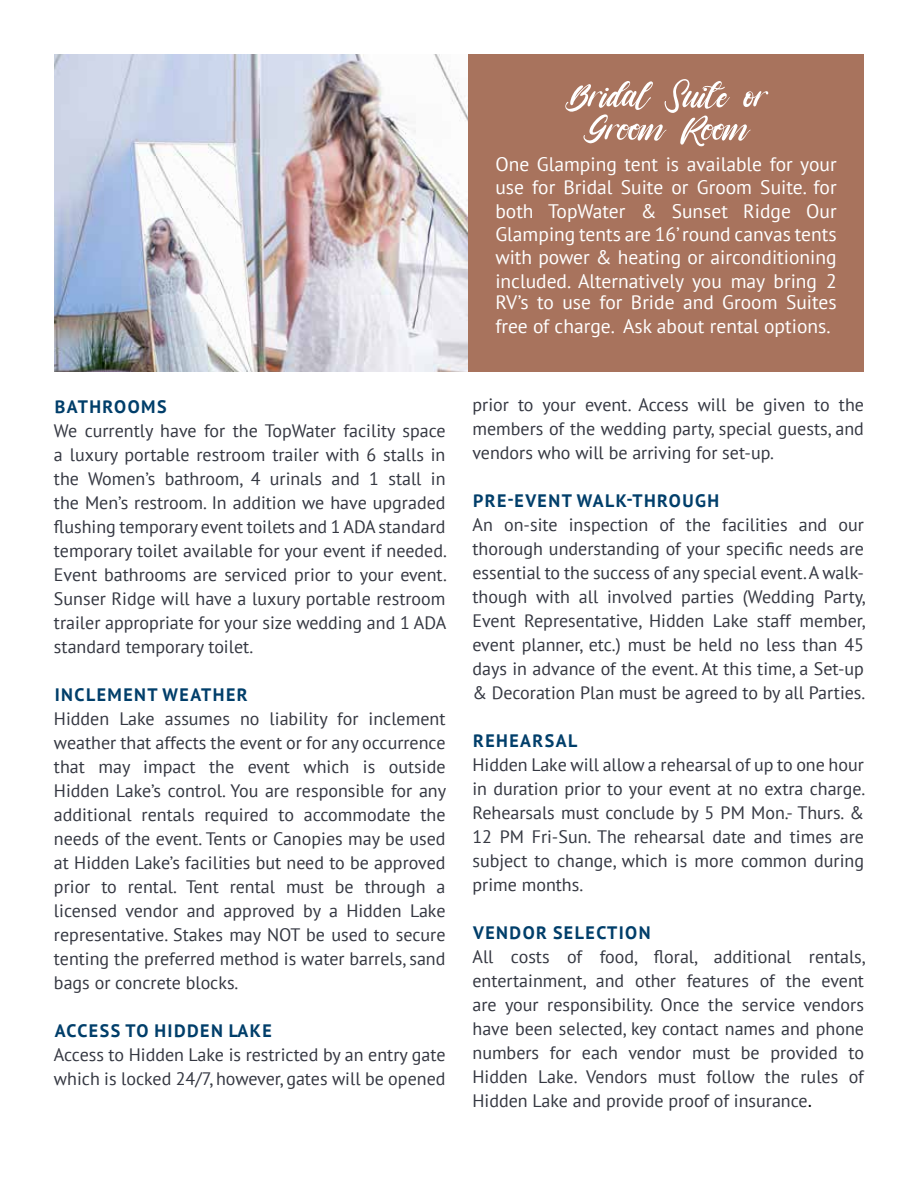
<style>
.page{position:relative;width:918px;height:1188px;background:#fff}
.page>*{position:absolute;margin:0;border:0;box-sizing:border-box;transform-origin:0 0}
.t1{font:51px "vagnotie";color:#fff}
.t2{font:19.5px/23.4px "PT Sans";color:#fff;text-align:justify}
.t3{font:18px/24px "PT Sans";color:#343741;text-align:justify}
.t4{font:700 18px "PT Sans";letter-spacing:.08em;color:#003e6a}
.s1{font-family:"Calibri";font-size:19.5px;color:#000}
</style>
<div class="page">
<img style="left:54px;top:54px;width:414px;height:318px">
<div style="left:468px;top:54px;width:396px;height:318px;background:#a8735d"></div>
<p class="t4" style="left:55px;top:395px;width:113px">BATHROOMS</p>
<p class="t3" style="left:54px;top:418px;width:394px">We currently have for the TopWater facility space a luxury portable restroom trailer with 6 stalls in the Women’s bathroom, 4 urinals and 1 stall in the Men’s restroom. In addition we have upgraded flushing temporary event toilets and 1 ADA standard temporary toilet available for your event if needed.<br>Event bathrooms are serviced prior to your event.<br>Sunser Ridge will have a luxury portable restroom trailer appropriate for your size wedding and 1 ADA standard temporary toilet.</p>
<p class="t4" style="left:55px;top:683px;width:195px">INCLEMENT WEATHER</p>
<p class="t3" style="left:54px;top:706px;width:394px">Hidden Lake assumes no liability for inclement weather that affects the event or for any occurrence that may impact the event which is outside Hidden Lake’s control. You are responsible for any additional rentals required to accommodate the needs of the event. Tents or Canopies may be used at Hidden Lake’s facilities but need to be approved prior to rental. Tent rental must be through a licensed vendor and approved by a Hidden Lake representative. Stakes may NOT be used to secure tenting the preferred method is water barrels, sand bags or concrete blocks.</p>
<p class="t4" style="left:55px;top:1019px;width:219px">ACCESS TO HIDDEN LAKE</p>
<p class="t3" style="left:54px;top:1042px;width:393px">Access to Hidden Lake is restricted by an entry gate which is locked 24/7, however, gates will be opened</p>
<h1 class="t1" style="left:565px;top:77px;width:203px">Bridal Suite or</h1>
<h1 class="t1" style="left:584px;top:110px;width:166px">Groom Room</h1>
<p class="t2" style="left:495px;top:152px;width:343px">One Glamping tent is available for your use for Bridal Suite or Groom Suite. for both TopWater &amp; Sunset Ridge Our Glamping tents are 16’ round canvas tents with power &amp; heating or airconditioning included. Alternatively you may bring 2</p>
<p class="t2" style="left:495px;top:290px;width:343px;line-height:24px">RV’s to use for Bride and Groom Suites free of charge. Ask about rental options.</p>
<p class="t3" style="left:472px;top:392px;width:393px">prior to your event. Access will be given to the members of the wedding party, special guests, and vendors who will be arriving for set-up.</p>
<p class="t4" style="left:473px;top:489px;width:248px">PRE-EVENT WALK-THROUGH</p>
<p class="t3" style="left:472px;top:512px;width:394px">An on-site inspection of the facilities and our thorough understanding of your specific needs are essential to the success of any special event. A walk&shy;though with all involved parties (Wedding Party, Event Representative, Hidden Lake staff member, event planner, etc.) must be held no less than 45 days in advance of the event. At this time, a Set-up &amp; Decoration Plan must be agreed to by all Parties.</p>
<p class="t4" style="left:473px;top:728px;width:106px">REHEARSAL</p>
<p class="t3" style="left:472px;top:752px;width:394px">Hidden Lake will allow a rehearsal of up to one hour in duration prior to your event at no extra charge.<br>Rehearsals must conclude by 5 PM Mon.- Thurs. &amp; 12 PM Fri-Sun. The rehearsal date and times are subject to change, which is more common during prime months.</p>
<p class="t4" style="left:473px;top:920px;width:179px">VENDOR SELECTION</p>
<p class="t3" style="left:472px;top:944px;width:394px">All costs of food, floral, additional rentals, entertainment, and other features of the event are your responsibility. Once the service vendors have been selected, key contact names and phone numbers for each vendor must be provided to Hidden Lake. Vendors must follow the rules of Hidden Lake and provide proof of insurance<span class="s1">.</span></p>
</div>
